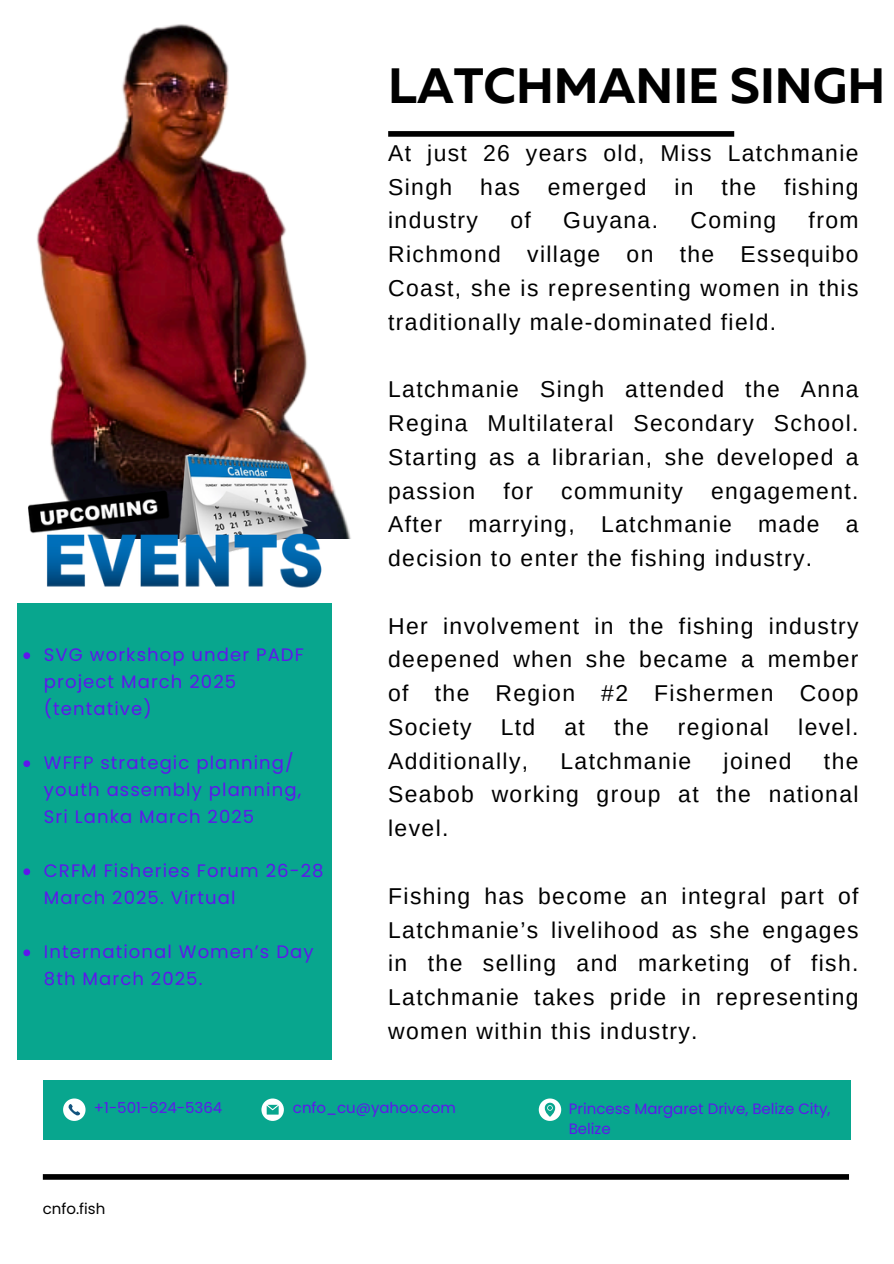
<style>
.page{position:relative;width:894px;height:1264px;background:#fff}
.page>*{position:absolute;margin:0;border:0;box-sizing:border-box;transform-origin:0 0}
.t1{font:700 49.5px "Muller";color:#000}
.t2{font:22.95px/33.8px "Arimo";letter-spacing:.06em;color:#000;text-align:justify}
.t3{font:18px/27px "Poppins";letter-spacing:.06em;color:#5e17eb}
.t4{font:15px/20.2px "Poppins";color:#5e17eb}
.t5{font:15px "Poppins";color:#000}
</style>
<div class="page">
<img style="left:36px;top:24px;width:315px;height:514px">
<div style="left:18px;top:603px;width:314px;height:456px;background:#08a68e"></div>
<div style="left:43px;top:1080px;width:807px;height:59px;background:#08a68e"></div>
<div style="left:388px;top:131px;width:346px;height:6px;background:#000"></div>
<img style="left:28px;top:454px;width:304px;height:134px">
<div style="left:43px;top:1174px;width:805px;height:5px;background:#000"></div>
<svg style="left:63px;top:1098px;width:22px;height:22px"></svg>
<svg style="left:261px;top:1098px;width:23px;height:22px"></svg>
<svg style="left:538px;top:1098px;width:23px;height:22px"></svg>
<svg style="left:23px;top:652px;width:7px;height:7px"></svg>
<svg style="left:23px;top:760px;width:7px;height:7px"></svg>
<svg style="left:23px;top:868px;width:7px;height:7px"></svg>
<svg style="left:23px;top:949px;width:7px;height:7px"></svg>
<p class="t1" style="left:388px;top:65px;width:498px">LATCHMANIE SINGH</p>
<h1 class="t2" style="left:388px;top:136px;width:471px">At just 26 years old, Miss Latchmanie Singh has emerged in the fishing industry</h1>
<h1 class="t2" style="left:510px;top:203px;width:22px">of</h1>
<h1 class="t2" style="left:563px;top:203px;width:96px">Guyana.</h1>
<h1 class="t2" style="left:690px;top:203px;width:87px">Coming</h1>
<h1 class="t2" style="left:388px;top:203px;width:471px;text-indent:420px">from Richmond village on the Essequibo Coast, she is representing women in this traditionally male-dominated field.</h1>
<h2 class="t3" style="left:44px;top:641px;width:261px">SVG workshop under PADF project March 2025 (tentative)</h2>
<h2 class="t3" style="left:44px;top:749px;width:259px">WFFP strategic planning/ youth assembly planning,<br>Sri Lanka March 2025</h2>
<p class="t3" style="left:44px;top:857px;width:281px">CRFM Fisheries Forum 26-28<br>March 2025. Virtual</p>
<p class="t3" style="left:44px;top:938px;width:271px">International Women’s Day<br>8th March 2025.</p>
<p class="t2" style="left:388px;top:372px;width:471px">Latchmanie Singh attended the Anna Regina Multilateral Secondary School.<br>Starting as a librarian, she developed a passion for community engagement.<br>After marrying, Latchmanie made a decision to enter the fishing industry.</p>
<h2 class="t2" style="left:388px;top:608px;width:471px">Her involvement in the fishing industry deepened when she became a member of the Region #2 Fishermen Coop Society</h2>
<h2 class="t2" style="left:500px;top:710px;width:36px">Ltd</h2>
<h2 class="t2" style="left:564px;top:710px;width:22px">at</h2>
<h2 class="t2" style="left:614px;top:710px;width:36px">the</h2>
<h2 class="t2" style="left:677px;top:710px;width:93px">regional</h2>
<h2 class="t2" style="left:798px;top:710px;width:62px">level.</h2>
<h2 class="t2" style="left:388px;top:743px;width:141px">Additionally,</h2>
<h2 class="t2" style="left:560px;top:743px;width:132px">Latchmanie</h2>
<h2 class="t2" style="left:723px;top:743px;width:69px">joined</h2>
<h2 class="t2" style="left:388px;top:743px;width:471px;text-indent:435px">the Seabob working group at the national level.</h2>
<h2 class="t2" style="left:388px;top:878px;width:471px">Fishing has become an integral part of Latchmanie’s livelihood as she engages in the selling and marketing of fish.<br>Latchmanie takes pride in representing women within this industry.</h2>
<p class="t4" style="left:94px;top:1097px;width:130px">+1-501-624-5364</p>
<p class="t4" style="left:293px;top:1097px;width:164px">cnfo_cu@yahoo.com</p>
<p class="t4" style="left:568px;top:1098px;width:263px">Princess Margaret Drive, Belize City,<br>Belize</p>
<p class="t5" style="left:43px;top:1197px;width:64px">cnfo.fish</p>
</div>
